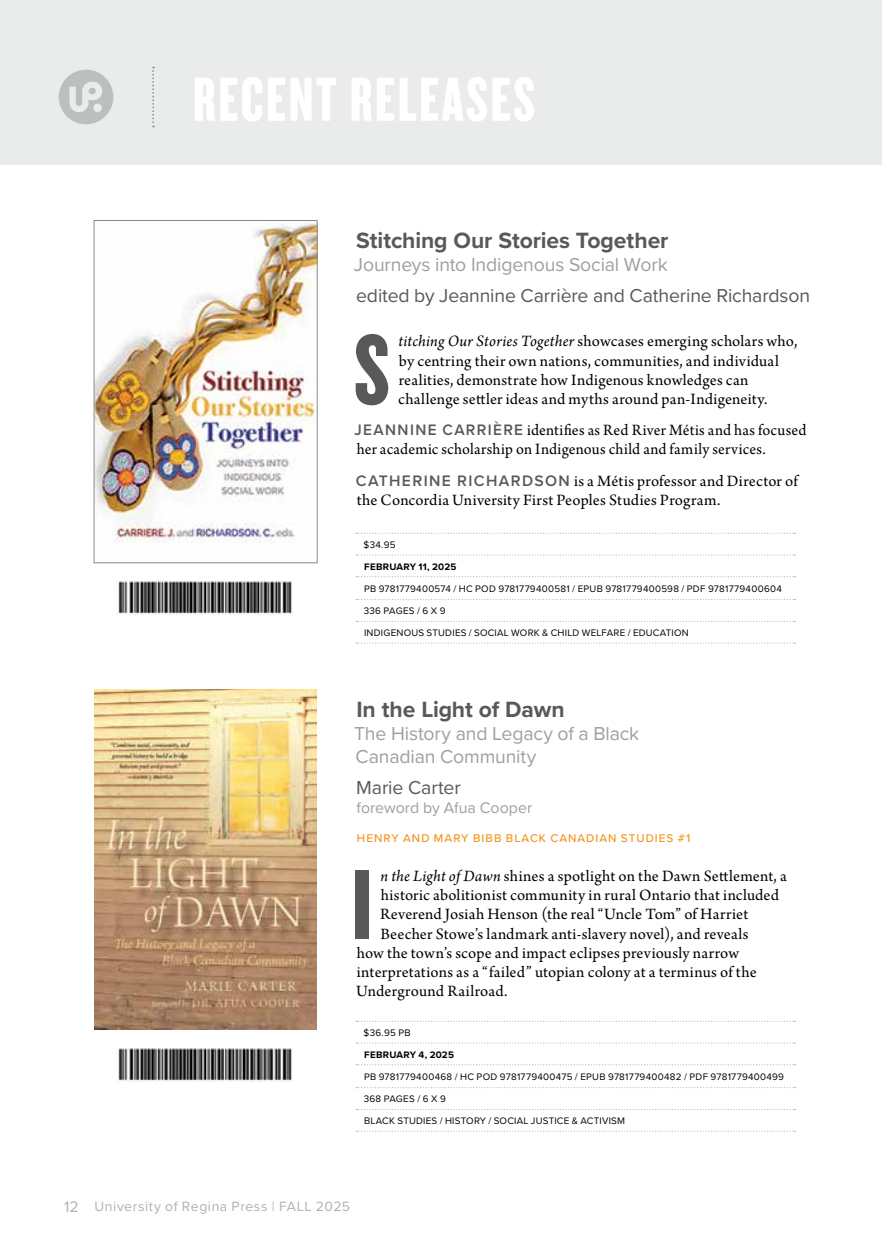
<style>
.page{position:relative;width:882px;height:1260px;background:#fff}
.page>*{position:absolute;margin:0;border:0;box-sizing:border-box;transform-origin:0 0}
.t1{font:103.25px "Knockout HTF68 Full Featherwt";color:#58595b}
.t2{font:64.75px "Knockout HTF68 Full Featherwt";letter-spacing:.04em;color:#fff}
.t3{font:700 22.93px "Proxima Nova";letter-spacing:-.005em;color:#58595b}
.t4{font:19.43px/23.3px "Proxima Nova";letter-spacing:-.01em;color:#9d9fa2}
.t5{font:19.43px "Proxima Nova";letter-spacing:-.01em;color:#58595b}
.t6{font:16.62px/19.2px "Arno Pro";letter-spacing:.01em;color:#000}
.t7{font:15.92px "Proxima Nova";color:#9d9fa2}
.t8{font:14px "Proxima Nova";letter-spacing:.04em;color:#afb1b4}
.t9{font:500 11.72px "Proxima Nova";letter-spacing:.09em;color:#f7941e}
.t10{font:9.8px "Proxima Nova";letter-spacing:.025em;color:#000}
.t11{font:700 9.8px "Proxima Nova";letter-spacing:.02em;color:#000}
.s1{font-style:italic}
.s2{font-family:"Proxima Nova";font-weight:600;font-size:15.75px;color:#58595b}
.s3{font-size:15.75px}
</style>
<div class="page">
<div style="left:0;top:0;width:882px;height:164px;background:#eaebeb"></div>
<svg style="left:59px;top:70px;width:54px;height:54px"></svg>
<svg style="left:152px;top:67px;width:2px;height:60px"></svg>
<img style="left:118px;top:580px;width:174px;height:35px">
<img style="left:118px;top:1047px;width:174px;height:35px">
<svg style="left:356px;top:533px;width:439px;height:1px"></svg>
<svg style="left:356px;top:643px;width:439px;height:1px"></svg>
<svg style="left:356px;top:555px;width:439px;height:1px"></svg>
<svg style="left:356px;top:576px;width:439px;height:1px"></svg>
<svg style="left:356px;top:599px;width:439px;height:1px"></svg>
<svg style="left:356px;top:621px;width:439px;height:1px"></svg>
<svg style="left:356px;top:1021px;width:439px;height:1px"></svg>
<svg style="left:356px;top:1131px;width:439px;height:1px"></svg>
<svg style="left:356px;top:1043px;width:439px;height:1px"></svg>
<svg style="left:356px;top:1064px;width:439px;height:1px"></svg>
<svg style="left:356px;top:1087px;width:439px;height:1px"></svg>
<svg style="left:356px;top:1109px;width:439px;height:1px"></svg>
<img style="left:96px;top:222px;width:219px;height:321px">
<div style="left:94px;top:220px;width:223px;height:343px;border:1px solid #888a8d"></div>
<img style="left:95px;top:689px;width:221px;height:341px">
<h2 class="t2" style="left:193px;top:66px;width:344px">RECENT RELEASES</h2>
<h3 class="t3" style="left:356px;top:223px;width:314px">Stitching Our Stories Together</h3>
<p class="t4" style="left:354px;top:252px;width:315px">Journeys into Indigenous Social Work</p>
<p class="t5" style="left:356px;top:282px;width:455px">edited by Jeannine Carrière and Catherine Richardson</p>
<h1 class="t1" style="left:354px;top:317px;width:37px">S</h1>
<p class="t6" style="left:398px;top:333px;width:401px"><span class="s1">titching Our Stories Together</span> showcases emerging scholars who, by centring their own nations, communities, and individual realities, demonstrate how Indigenous knowledges can challenge settler ideas and myths around pan-Indigeneity.</p>
<p class="t6" style="left:355px;top:421px;width:454px"><span class="s2">JEANNINE CARRIÈRE</span> identifies as Red River Métis and has focused her academic scholarship on Indigenous child and family services.</p>
<p class="t6" style="left:356px;top:472px;width:443px"><span class="s2">CATHERINE RICHARDSON</span> is a Métis professor and Director of the Concordia University First Peoples Studies Program.</p>
<p class="t10" style="left:364px;top:537px;width:33px">$34.95</p>
<p class="t11" style="left:364px;top:559px;width:94px">FEBRUARY 11, 2025</p>
<p class="t10" style="left:364px;top:581px;width:419px">PB 9781779400574 / HC POD 9781779400581 / EPUB 9781779400598 / PDF 9781779400604</p>
<p class="t10" style="left:364px;top:604px;width:83px">336 PAGES / 6 X 9</p>
<p class="t10" style="left:364px;top:626px;width:326px">INDIGENOUS STUDIES / SOCIAL WORK &amp; CHILD WELFARE / EDUCATION</p>
<h3 class="t3" style="left:356px;top:692px;width:210px">In the Light of Dawn</h3>
<p class="t4" style="left:354px;top:721px;width:287px">The History and Legacy of a Black<br>Canadian Community</p>
<p class="t5" style="left:356px;top:773px;width:106px">Marie Carter</p>
<p class="t7" style="left:357px;top:796px;width:177px">foreword by Afua Cooper</p>
<p class="t9" style="left:357px;top:830px;width:335px">HENRY AND MARY BIBB BLACK CANADIAN STUDIES #1</p>
<h1 class="t1" style="left:353px;top:852px;width:21px">I</h1>
<p class="t6" style="left:381px;top:867px;width:408px"><span class="s1">n the Light of Dawn</span> shines a spotlight on the Dawn Settlement, a</p>
<p class="t6" style="left:381px;top:886px;width:400px">historic abolitionist community in rural Ontario that included</p>
<p class="t6" style="left:380px;top:906px;width:370px">Reverend Josiah Henson (the real “Uncle Tom” of Harriet</p>
<p class="t6" style="left:380px;top:925px;width:370px">Beecher Stowe’s landmark anti-slavery novel), and reveals</p>
<p class="t6" style="left:357px;top:944px;width:384px">how the town’s scope and impact eclipses previously narrow</p>
<p class="t6" style="left:357px;top:963px;width:401px">interpretations as a “failed” utopian colony at a terminus of the</p>
<p class="t6" style="left:356px;top:983px;width:153px">Underground Railroad.</p>
<p class="t10" style="left:364px;top:1025px;width:48px">$36.95 PB</p>
<p class="t11" style="left:364px;top:1047px;width:91px">FEBRUARY 4, 2025</p>
<p class="t10" style="left:364px;top:1070px;width:422px">PB 9781779400468 / HC POD 9781779400475 / EPUB 9781779400482 / PDF 9781779400499</p>
<p class="t10" style="left:364px;top:1092px;width:84px">368 PAGES / 6 X 9</p>
<p class="t10" style="left:364px;top:1114px;width:263px">BLACK STUDIES / HISTORY / SOCIAL JUSTICE &amp; ACTIVISM</p>
<p class="t8" style="left:64px;top:1196px;width:288px"><span class="s3">12</span> University of Regina Press | FALL 2025</p>
</div>
